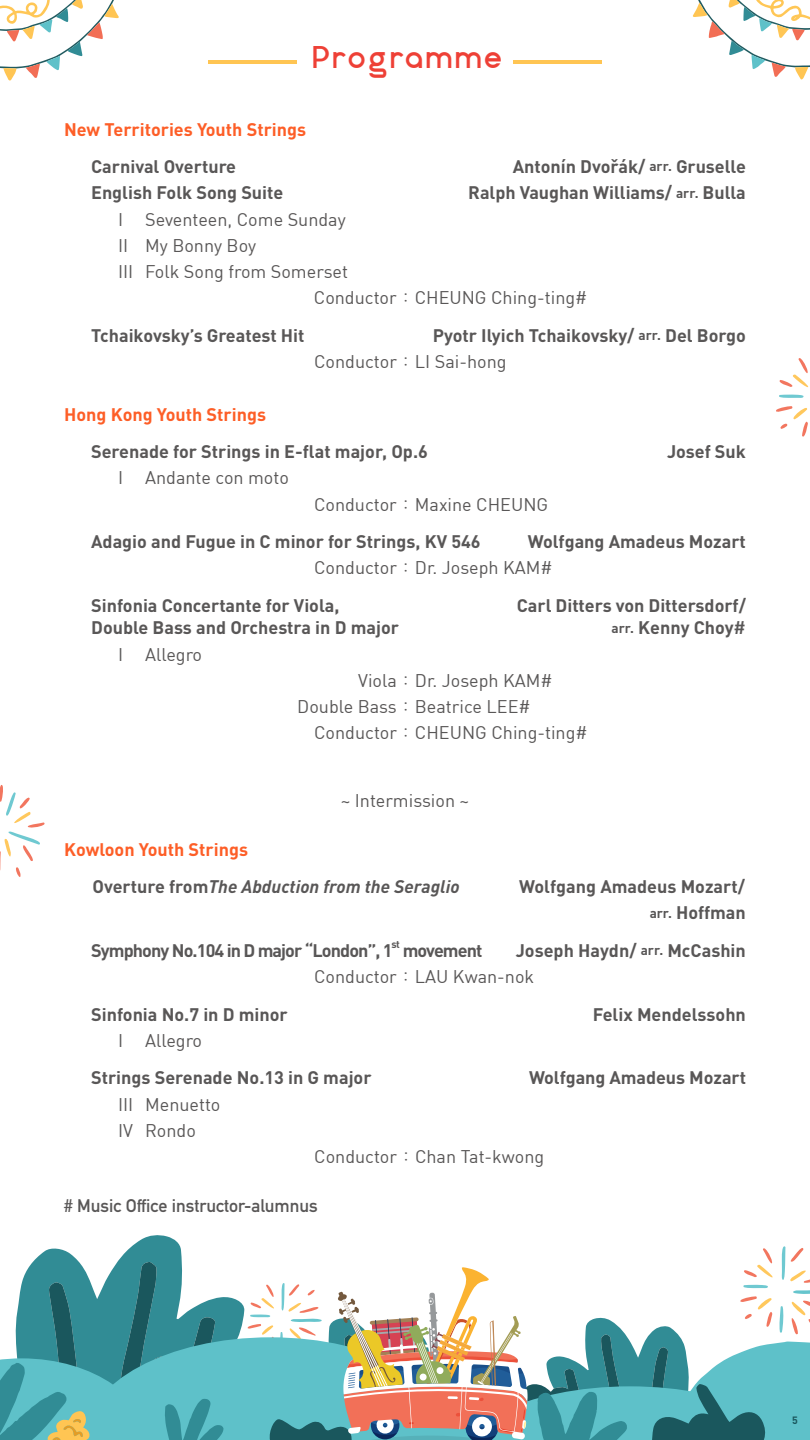
<style>
.page{position:relative;width:810px;height:1440px;background:#fff}
.page>*{position:absolute;margin:0;border:0;box-sizing:border-box;transform-origin:0 0}
.t1{font:29.92px "Aqua Grotesque";color:#ee4036}
.t2{font:700 18px/26.2px "DIN Pro";color:#595757;text-align:right}
.t3{font:18px/26.2px "DIN";color:#595757}
.t4{font:italic 700 18px/37.5px "DIN Pro";color:#595757}
.t5{font:700 18px "DIN Pro";color:#fd5e27}
.t6{font:700 18px "DIN Pro";letter-spacing:-.05em;color:#595757}
.t7{font:700 18px "DIN Alternate";color:#595757}
.t8{font:700 10.5px "DIN Pro";color:#595757}
.t9{font:700 10.5px "DIN Pro";color:#1a575d}
.s1{font-size:13.5px}
.s2{font-family:"Ping Fang HK";font-weight:300}
.s3{font-family:"DIN";font-weight:500}
.s4{font-style:normal;color:#fd5e27}
.s5{font-style:normal}
</style>
<div class="page">
<svg style="left:779px;top:358px;width:30px;height:40px"></svg>
<svg style="left:776px;top:406px;width:32px;height:31px"></svg>
<svg style="left:0;top:785px;width:45px;height:92px"></svg>
<svg style="left:0;top:1235px;width:810px;height:205px"></svg>
<svg style="left:693px;top:0;width:117px;height:80px"></svg>
<svg style="left:0;top:0;width:119px;height:81px"></svg>
<hr style="left:209px;top:60px;width:88px;height:4px;background:#ffc553">
<hr style="left:513px;top:60px;width:88px;height:4px;background:#ffc553">
<h1 class="t1" style="left:311px;top:42px;width:194px">Programme</h1>
<p class="t5" style="left:64px;top:117px;width:244px">New Territories Youth Strings</p>
<p class="t2" style="left:91px;top:153px;width:147px">Carnival Overture</p>
<p class="t2" style="left:513px;top:153px;width:235px">Antonín Dvořák/ <span class="s1">arr.</span> Gruselle</p>
<p class="t2" style="left:91px;top:179px;width:194px">English Folk Song Suite</p>
<p class="t2" style="left:468px;top:179px;width:279px">Ralph Vaughan Williams/ <span class="s1">arr.</span> Bulla</p>
<p class="t3" style="left:118px;top:206px;width:229px">I Seventeen, Come Sunday</p>
<p class="t3" style="left:118px;top:232px;width:139px">II My Bonny Boy</p>
<p class="t3" style="left:118px;top:258px;width:232px">III Folk Song from Somerset</p>
<p class="t3" style="left:314px;top:284px;width:275px">Conductor<span class="s2">：</span>CHEUNG Ching-ting#</p>
<p class="t2" style="left:91px;top:321px;width:215px">Tchaikovsky’s Greatest Hit</p>
<p class="t2" style="left:433px;top:321px;width:315px">Pyotr Ilyich Tchaikovsky/ <span class="s1">arr.</span> Del Borgo</p>
<p class="t3" style="left:314px;top:348px;width:194px">Conductor<span class="s2">：</span>LI Sai-hong</p>
<p class="t5" style="left:64px;top:402px;width:203px">Hong Kong Youth Strings</p>
<p class="t2" style="left:91px;top:438px;width:338px">Serenade for Strings in E-flat major, Op.6</p>
<p class="t2" style="left:667px;top:438px;width:80px">Josef Suk</p>
<p class="t3" style="left:118px;top:464px;width:172px">I Andante con moto</p>
<p class="t3" style="left:314px;top:491px;width:236px">Conductor<span class="s2">：</span>Maxine CHEUNG</p>
<p class="t2" style="left:91px;top:528px;width:391px">Adagio and Fugue in C minor for Strings, KV 546</p>
<p class="t2" style="left:528px;top:528px;width:220px">Wolfgang Amadeus Mozart</p>
<p class="t3" style="left:314px;top:554px;width:240px">Conductor<span class="s2">：</span>Dr. Joseph KAM#</p>
<p class="t2" style="left:91px;top:591px;width:250px">Sinfonia Concertante for Viola,</p>
<p class="t2" style="left:517px;top:591px;width:231px">Carl Ditters von Dittersdorf/</p>
<p class="t2" style="left:91px;top:614px;width:309px">Double Bass and Orchestra in D major</p>
<p class="t2" style="left:612px;top:614px;width:136px"><span class="s1">arr.</span> Kenny Choy<span class="s3">#</span></p>
<p class="t3" style="left:118px;top:641px;width:86px">I Allegro</p>
<p class="t3" style="left:297px;top:667px;width:257px;text-indent:61px">Viola<span class="s2">：</span>Dr. Joseph KAM#<br>Double Bass<span class="s2">：</span>Beatrice LEE#</p>
<p class="t3" style="left:314px;top:719px;width:275px">Conductor<span class="s2">：</span>CHEUNG Ching-ting#</p>
<p class="t3" style="left:341px;top:787px;width:130px">~ Intermission ~</p>
<p class="t4" style="left:93px;top:828px;width:369px;text-indent:-28px"><span class="s4">Kowloon Youth Strings<br></span><span class="s5">Overture from</span>The Abduction from the Seraglio</p>
<p class="t2" style="left:519px;top:873px;width:228px">Wolfgang Amadeus Mozart/ <span class="s1">arr.</span> Hoffman</p>
<p class="t6" style="left:91px;top:938px;width:303px">Symphony No.104 in D major “London”, 1</p>
<p class="t8" style="left:392px;top:937px;width:10px">st</p>
<p class="t6" style="left:403px;top:938px;width:81px">movement</p>
<p class="t2" style="left:516px;top:936px;width:232px">Joseph Haydn/ <span class="s1">arr.</span> McCashin</p>
<p class="t3" style="left:314px;top:963px;width:222px">Conductor<span class="s2">：</span>LAU Kwan-nok</p>
<p class="t2" style="left:91px;top:1000px;width:198px">Sinfonia No.7 in D minor</p>
<p class="t2" style="left:593px;top:1000px;width:155px">Felix Mendelssohn</p>
<p class="t3" style="left:118px;top:1027px;width:86px">I Allegro</p>
<p class="t2" style="left:91px;top:1064px;width:282px">Strings Serenade No.13 in G major</p>
<p class="t2" style="left:529px;top:1064px;width:218px">Wolfgang Amadeus Mozart</p>
<p class="t3" style="left:118px;top:1091px;width:104px">III Menuetto<br>IV Rondo</p>
<p class="t3" style="left:314px;top:1143px;width:232px">Conductor<span class="s2">：</span>Chan Tat-kwong</p>
<p class="t7" style="left:64px;top:1192px;width:255px"># Music Office instructor-alumnus</p>
<p class="t9" style="left:792px;top:1413px;width:7px">5</p>
</div>
